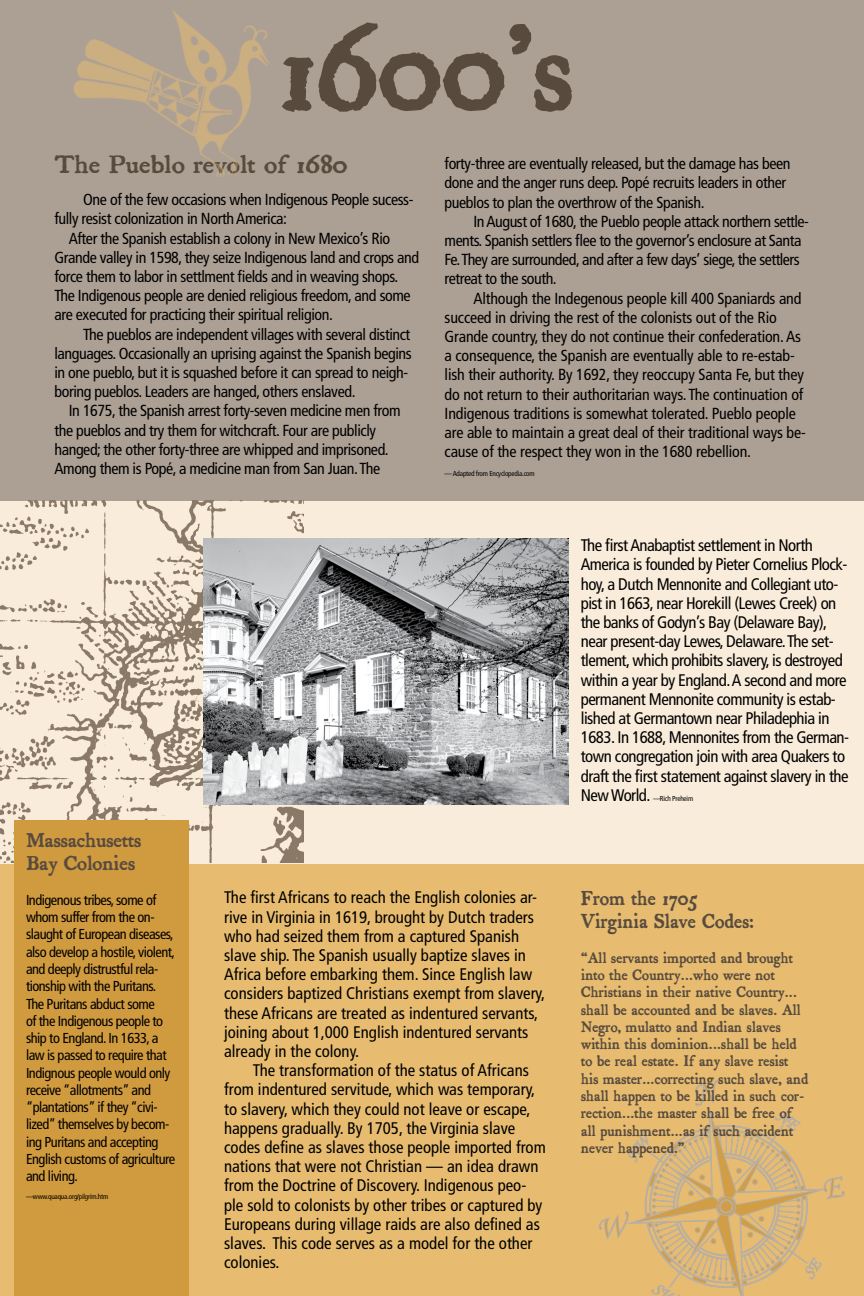
<style>
.page{position:relative;width:864px;height:1296px;background:#fff}
.page>*{position:absolute;margin:0;border:0;box-sizing:border-box;transform-origin:0 0}
.t1{font:700 115.2px "Letterpress Text";color:#584b3e;scale:.9 1}
.t2{font:700 24px "Letterpress Text";letter-spacing:-.03em;color:#584b3e}
.t3{font:700 19.2px/23px "Letterpress Text";letter-spacing:-.03em;color:#584b3e;scale:.9 1}
.t4{font:700 19.2px/23px "Letterpress Text";letter-spacing:-.03em;color:#584b3e;scale:.95 1}
.t5{font:condensed 16.8px/19.2px "Frutiger";color:#000}
.t6{font:condensed 16.8px/19.2px "Frutiger";letter-spacing:-.03em;color:#000}
.t7{font:condensed 16px/19.2px "Frutiger";letter-spacing:-.025em;color:#000}
.t8{font:condensed 14.4px/17.3px "Frutiger";letter-spacing:-.035em;color:#000}
.t9{font:700 14.4px/17.3px "Letterpress Text";letter-spacing:-.03em;color:#584b3e;scale:.9 1}
.t10{font:condensed 7.2px "Frutiger";letter-spacing:-.03em;color:#000}
</style>
<div class="page">
<div style="left:0;top:461px;width:864px;height:403px;background:#f9ecda"></div>
<div style="left:0;top:0;width:864px;height:500px;background:#aca095"></div>
<div style="left:0;top:864px;width:864px;height:432px;background:#e7bc70"></div>
<img style="left:0;top:500px;width:304px;height:363px">
<img style="left:203px;top:539px;width:365px;height:266px">
<svg style="left:599px;top:1080px;width:246px;height:216px"></svg>
<img style="left:73px;top:10px;width:196px;height:167px">
<div style="left:14px;top:820px;width:175px;height:476px;background:#d09a3f"></div>
<h1 class="t1" style="left:275px;top:-2px;width:335px">1600’s</h1>
<h2 class="t2" style="left:54px;top:149px;width:295px">The Pueblo revolt of 1680</h2>
<p class="t7" style="left:54px;top:190px;width:361px;text-indent:29px">One of the few occasions when Indigenous People sucess&shy;fully resist colonization in North America:</p>
<p class="t7" style="left:54px;top:229px;width:366px;text-indent:14px">After the Spanish establish a colony in New Mexico’s Rio Grande valley in 1598, they seize Indigenous land and crops and force them to labor in settlment fields and in weaving shops.<br>The Indigenous people are denied religious freedom, and some are executed for practicing their spiritual religion.</p>
<p class="t7" style="left:54px;top:325px;width:359px;text-indent:29px">The pueblos are independent villages with several distinct languages. Occasionally an uprising against the Spanish begins in one pueblo, but it is squashed before it can spread to neigh&shy;boring pueblos. Leaders are hanged, others enslaved.</p>
<p class="t7" style="left:54px;top:401px;width:348px;text-indent:14px">In 1675, the Spanish arrest forty-seven medicine men from the pueblos and try them for witchcraft. Four are publicly hanged; the other forty-three are whipped and imprisoned.<br>Among them is Popé, a medicine man from San Juan. The</p>
<p class="t7" style="left:445px;top:154px;width:347px">forty-three are eventually released, but the damage has been done and the anger runs deep. Popé recruits leaders in other pueblos to plan the overthrow of the Spanish.</p>
<p class="t7" style="left:445px;top:212px;width:366px;text-indent:29px">In August of 1680, the Pueblo people attack northern settle&shy;ments. Spanish settlers flee to the governor’s enclosure at Santa Fe. They are surrounded, and after a few days’ siege, the settlers retreat to the south.</p>
<p class="t7" style="left:445px;top:289px;width:363px;text-indent:29px">Although the Indegenous people kill 400 Spaniards and succeed in driving the rest of the colonists out of the Rio Grande country, they do not continue their confederation. As a consequence, the Spanish are eventually able to re-estab&shy;lish their authority. By 1692, they reoccupy Santa Fe, but they do not return to their authoritarian ways. The continuation of Indigenous traditions is somewhat tolerated. Pueblo people are able to maintain a great deal of their traditional ways be&shy;cause of the respect they won in the 1680 rebellion.</p>
<p class="t10" style="left:445px;top:470px;width:92px">— Adapted from Encyclopedia.com</p>
<p class="t6" style="left:581px;top:536px;width:270px">The first Anabaptist settlement in North America is founded by Pieter Cornelius Plock&shy;hoy, a Dutch Mennonite and Collegiant uto&shy;pist in 1663, near Horekill (Lewes Creek) on the banks of Godyn’s Bay (Delaware Bay), near present-day Lewes, Delaware. The set&shy;tlement, which prohibits slavery, is destroyed within a year by England. A second and more permanent Mennonite community is estab&shy;lished at Germantown near Philadephia in 1683. In 1688, Mennonites from the German&shy;town congregation join with area Quakers to draft the first statement against slavery in the New World.</p>
<p class="t10" style="left:653px;top:794px;width:42px">—Rich Preheim</p>
<p class="t4" style="left:26px;top:830px;width:123px">Massachusetts<br>Bay Colonies</p>
<p class="t8" style="left:26px;top:891px;width:151px">Indigenous tribes, some of whom suffer from the on&shy;slaught of European diseases, also develop a hostile, violent, and deeply distrustful rela&shy;tionship with the Puritans.<br>The Puritans abduct some<br>of the Indigenous people to ship to England. In 1633, a law is passed to require that<br>Indignous people would only receive “allotments” and “plantations” if they “civi&shy;lized” themselves by becom&shy;ing Puritans and accepting<br>English customs of agriculture and living.</p>
<p class="t10" style="left:26px;top:1192px;width:84px">—www.quaqua.org/pilgrim.htm</p>
<p class="t5" style="left:224px;top:888px;width:323px">The first Africans to reach the English colonies ar&shy;rive in Virginia in 1619, brought by Dutch traders who had seized them from a captured Spanish slave ship. The Spanish usually baptize slaves in Africa before embarking them. Since English law considers baptized Christians exempt from slavery, these Africans are treated as indentured servants, joining about 1,000 English indentured servants already in the colony.</p>
<p class="t5" style="left:224px;top:1061px;width:323px;text-indent:29px">The transformation of the status of Africans from indentured servitude, which was temporary, to slavery, which they could not leave or escape, happens gradually. By 1705, the Virginia slave codes define as slaves those people imported from nations that were not Christian — an idea drawn from the Doctrine of Discovery. Indigenous peo&shy;ple sold to colonists by other tribes or captured by Europeans during village raids are also defined as slaves. This code serves as a model for the other colonies.</p>
<p class="t3" style="left:581px;top:887px;width:194px">From the 1705<br>Virginia Slave Codes:</p>
<p class="t9" style="left:581px;top:949px;width:254px">“All servants imported and brought into the Country...who were not Christians in their native Country... shall be accounted and be slaves. All Negro, mulatto and Indian slaves within this dominion...shall be held to be real estate. If any slave resist his master...correcting such slave, and shall happen to be killed in such cor&shy;rection...the master shall be free of all punishment...as if such accident never happened.”</p>
</div>
